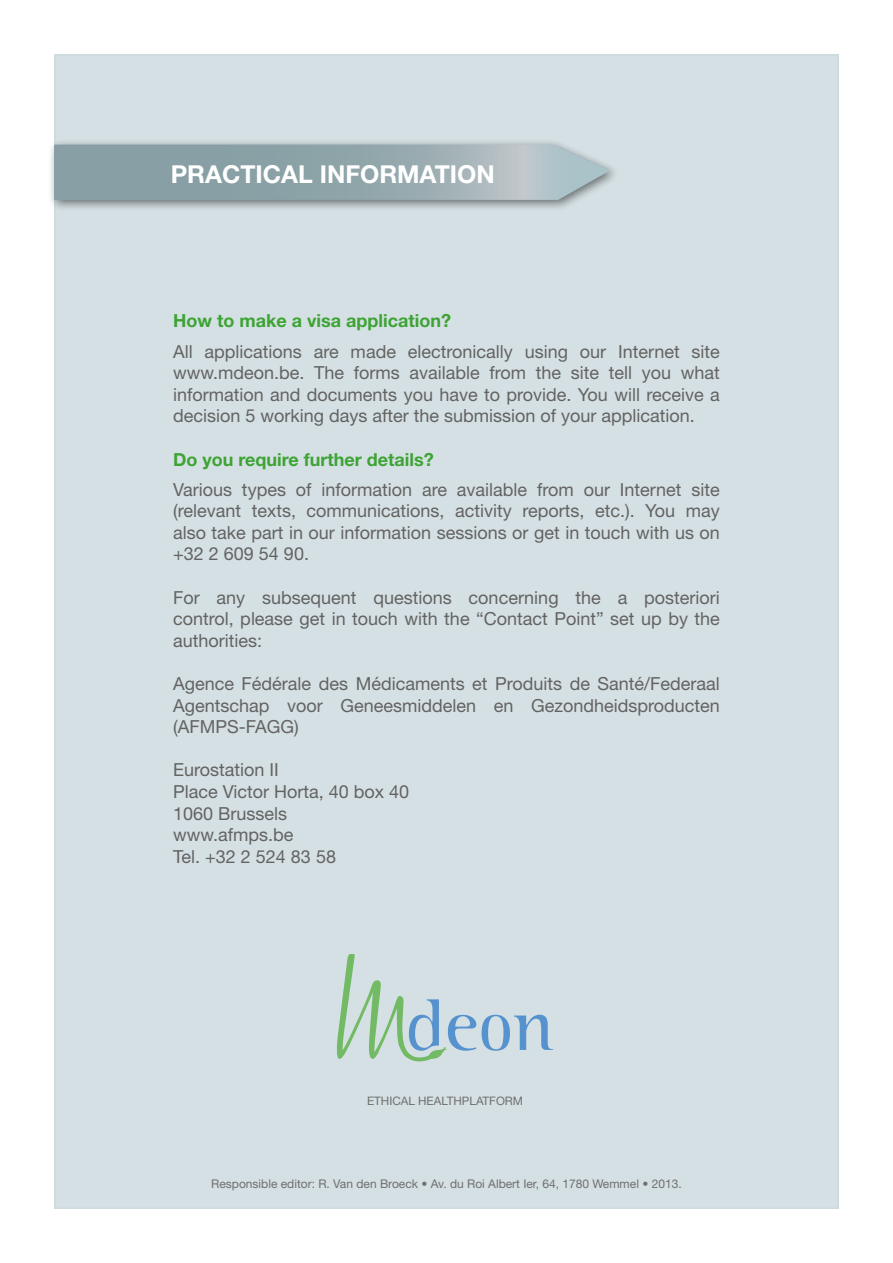
<style>
.page{position:relative;width:893px;height:1263px;background:#fff}
.page>*{position:absolute;margin:0;border:0;box-sizing:border-box;transform-origin:0 0}
.t1{font:700 24.75px "Helvetica Neue";color:#fff}
.t2{font:18px/21.6px "Helvetica Neue";color:#636362;text-align:justify}
.t3{font:700 18px "Helvetica Neue";color:#3da434}
.t4{font:12px "Helvetica Neue";color:#6f6f6e}
.t5{font:11.7px "Helvetica Neue";color:#6f6f6e}
</style>
<div class="page">
<div style="left:54px;top:54px;width:785px;height:1155px;background:#d5e0e4"></div>
<div style="left:48px;top:139px;width:572px;height:73px;background:#000;opacity:.5"></div>
<svg style="left:54px;top:145px;width:556px;height:55px;background:#97abb0"></svg>
<svg style="left:482px;top:1015px;width:71px;height:36px"></svg>
<svg style="left:337px;top:955px;width:139px;height:107px"></svg>
<h1 class="t1" style="left:171px;top:159px;width:325px">Practical information</h1>
<p class="t3" style="left:173px;top:310px;width:279px">How to make a visa application?</p>
<p class="t2" style="left:173px;top:340px;width:548px">All applications are made electronically using our Internet site www.mdeon.be. The forms available from the site tell you what information and documents you have to provide. You will receive a decision 5 working days after the submission of your application.</p>
<p class="t3" style="left:173px;top:448px;width:262px">Do you require further details?</p>
<p class="t2" style="left:173px;top:478px;width:548px">Various types of information are available from our Internet site (relevant texts, communications, activity reports, etc.). You may also take part in our information sessions or get in touch with us on +32 2 609 54 90.</p>
<p class="t2" style="left:173px;top:586px;width:548px">For any subsequent questions concerning the a posteriori control, please get in touch with the “Contact Point” set up by the authorities:</p>
<p class="t2" style="left:173px;top:673px;width:548px">Agence Fédérale des Médicaments et Produits de Santé/Federaal Agentschap voor Geneesmiddelen en Gezondheidsproducten (AFMPS-FAGG)</p>
<p class="t2" style="left:173px;top:759px;width:238px;text-align:left">Eurostation II<br>Place Victor Horta, 40 box 40<br>1060 Brussels www.afmps.be<br>Tel. +32 2 524 83 58</p>
<p class="t5" style="left:367px;top:1093px;width:158px">ETHICAL HEALTHPLATFORM</p>
<p class="t4" style="left:211px;top:1177px;width:472px">Responsible editor: R. Van den Broeck • Av. du Roi Albert Ier, 64, 1780 Wemmel • 2013.</p>
</div>
